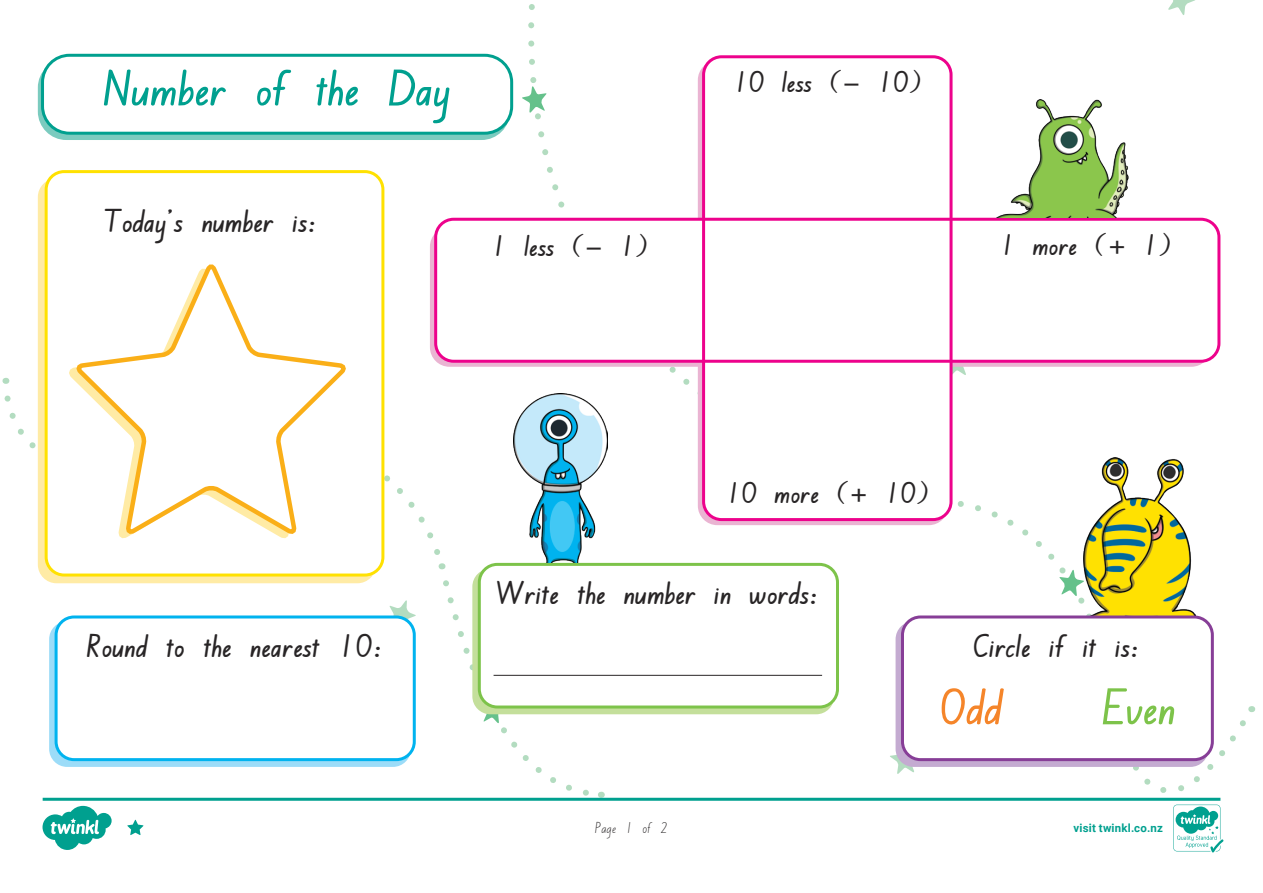
<style>
.page{position:relative;width:1263px;height:893px;background:#fff}
.page>*{position:absolute;margin:0;border:0;box-sizing:border-box;transform-origin:0 0}
.Heading_1{font:700 54px "NZ Basic";color:#00a08f}
.Heading_1-2{font:700 54px "NZ Basic";color:#7dc34a}
.Heading_1-3{font:700 54px "NZ Basic";color:#f5852a}
.Heading_2{font:700 34.5px "NZ Basic";color:#282526}
.KS1_Body_Copy{font:700 31.5px "NZ Basic";color:#282526}
.Page_Numbers{font:16.5px "NZ Basic";color:#282526}
.t1{font:700 11.4px "Roboto";letter-spacing:.02em;color:#00a08f}
</style>
<div class="page">
<svg style="left:389px;top:600px;width:27px;height:26px"></svg>
<svg style="left:890px;top:755px;width:24px;height:19px"></svg>
<svg style="left:952px;top:367px;width:14px;height:10px"></svg>
<svg style="left:383px;top:398px;width:62px;height:167px"></svg>
<svg style="left:4px;top:391px;width:34px;height:97px"></svg>
<svg style="left:507px;top:4px;width:206px;height:503px"></svg>
<img style="left:1101px;top:457px;width:83px;height:40px">
<svg style="left:439px;top:577px;width:163px;height:221px"></svg>
<div style="left:430px;top:227px;width:781px;height:140px;border:3px solid #eab4d2;border-radius:18px"></div>
<div style="left:436px;top:219px;width:783px;height:142px;background:#fff;border-radius:18px"></div>
<div style="left:434px;top:218px;width:786px;height:145px;border:3px solid #ed028c;border-radius:18px"></div>
<div style="left:704px;top:57px;width:247px;height:463px;background:#fff;border-radius:18px"></div>
<div style="left:702px;top:55px;width:250px;height:466px;border:3px solid #ed028c;border-radius:18px"></div>
<hr style="left:705px;top:218px;width:245px;height:3px;background:#ed028c">
<hr style="left:705px;top:360px;width:246px;height:3px;background:#ed028c">
<div style="left:472px;top:569px;width:362px;height:145px;background:linear-gradient(to right,#c5df9c,#c2de98);border-radius:18px"></div>
<div style="left:479px;top:564px;width:358px;height:143px;background:#fff;border-radius:18px"></div>
<hr style="left:494px;top:675px;width:328px;height:1px;background:#282526">
<div style="left:478px;top:563px;width:361px;height:145px;border:3px solid #7dc34a;border-radius:18px"></div>
<svg style="left:895px;top:621px;width:313px;height:146px"></svg>
<div style="left:902px;top:617px;width:310px;height:143px;background:#fff;border-radius:18px"></div>
<div style="left:38px;top:59px;width:472px;height:81px;border:3px solid #7bcbbf;border-radius:27px"></div>
<div style="left:43px;top:55px;width:469px;height:78px;background:#fff;border-radius:27px"></div>
<div style="left:41px;top:54px;width:472px;height:81px;border:3px solid #00a08f;border-radius:27px"></div>
<svg style="left:49px;top:621px;width:362px;height:146px;background:#98dbf7"></svg>
<div style="left:56px;top:617px;width:358px;height:143px;background:#fff;border-radius:18px"></div>
<div style="left:55px;top:615px;width:361px;height:146px;border:3px solid #00b3ef;border-radius:18px"></div>
<div style="left:39px;top:179px;width:336px;height:403px;background:linear-gradient(to right,#ffeba3,#ffeba6);border-radius:18px"></div>
<div style="left:46px;top:172px;width:337px;height:403px;background:#fff;border-radius:18px"></div>
<div style="left:45px;top:170px;width:339px;height:406px;border:3px solid #ffe101;border-radius:18px"></div>
<svg style="left:74px;top:264px;width:272px;height:275px"></svg>
<svg style="left:1168px;top:0;width:27px;height:15px"></svg>
<svg style="left:522px;top:86px;width:25px;height:27px"></svg>
<svg style="left:954px;top:497px;width:301px;height:345px"></svg>
<img style="left:513px;top:394px;width:94px;height:169px">
<img style="left:991px;top:99px;width:154px;height:119px">
<svg style="left:43px;top:798px;width:1180px;height:54px"></svg>
<p class="Heading_1" style="left:102px;top:66px;width:351px">Number of the Day</p>
<p class="Heading_2" style="left:105px;top:206px;width:214px">Today’s number is:</p>
<p class="KS1_Body_Copy" style="left:733px;top:69px;width:190px">10 less (- 10)</p>
<p class="KS1_Body_Copy" style="left:491px;top:232px;width:158px">1 less (- 1)</p>
<p class="KS1_Body_Copy" style="left:1000px;top:231px;width:173px">1 more (+ 1)</p>
<p class="Heading_2" style="left:86px;top:631px;width:298px">Round to the nearest 10:</p>
<p class="KS1_Body_Copy" style="left:726px;top:480px;width:204px">10 more (+ 10)</p>
<p class="Heading_2" style="left:497px;top:579px;width:324px">Write the number in words:</p>
<p class="Heading_2" style="left:974px;top:631px;width:168px">Circle if it is:</p>
<p class="Heading_1-3" style="left:939px;top:685px;width:64px">Odd</p>
<p class="Heading_1-2" style="left:1102px;top:685px;width:75px">Even</p>
<p class="Page_Numbers" style="left:595px;top:821px;width:75px">Page 1 of 2</p>
<p class="t1" style="left:1073px;top:820px;width:91px">visit twinkl.co.nz</p>
</div>
